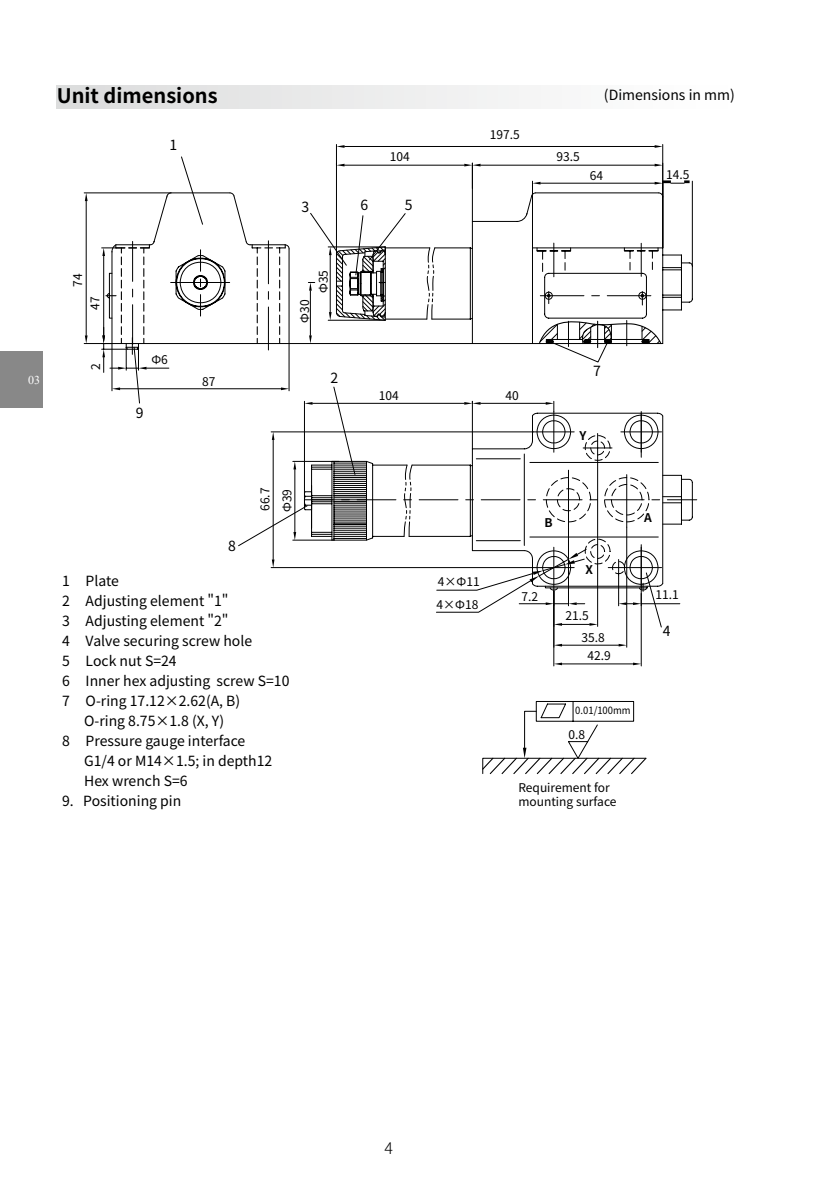
<style>
.page{position:relative;width:823px;height:1191px;background:#fff}
.page>*{position:absolute;margin:0;border:0;box-sizing:border-box;transform-origin:0 0}
.t1{font:700 20px "Noto Sans Hans";color:#000}
.t2{font:300 16px "Noto Sans Hans";color:#000}
.t3{font:14px "Noto Sans Hans";color:#000}
.t4{font:12px/14.4px "Noto Sans Hans";color:#000}
.t5{font:700 12px "Noto Sans Hans";color:#000}
.t6{font:12px "Times New Roman";color:#fff}
.t7{font:10px "Noto Sans Hans";color:#000;scale:.95 1}
</style>
<div class="page">
<div style="left:0;top:351px;width:43px;height:57px;background:#888"></div>
<svg style="left:482px;top:701px;width:165px;height:74px"></svg>
<hr style="left:561px;top:645px;width:57px;height:1px;background:#000">
<hr style="left:626px;top:527px;width:1px;height:120px;background:#000">
<svg style="left:554px;top:644px;width:7px;height:2px"></svg>
<svg style="left:618px;top:644px;width:8px;height:2px"></svg>
<hr style="left:561px;top:663px;width:71px;height:1px;background:#000">
<hr style="left:640px;top:594px;width:1px;height:72px;background:#000">
<hr style="left:553px;top:591px;width:1px;height:75px;background:#000">
<svg style="left:553px;top:662px;width:8px;height:3px"></svg>
<svg style="left:632px;top:662px;width:8px;height:3px"></svg>
<svg style="left:84px;top:144px;width:612px;height:483px"></svg>
<div style="left:57px;top:85px;width:680px;height:24px;background:linear-gradient(to right,#dbdcdc,#fff)"></div>
<h1 class="t1" style="left:57px;top:84px;width:162px">Unit dimensions</h1>
<p class="t3" style="left:603px;top:87px;width:132px">(Dimensions in mm)</p>
<p class="t3" style="left:169px;top:137px;width:9px">1</p>
<p class="t3" style="left:301px;top:199px;width:9px">3</p>
<p class="t3" style="left:360px;top:196px;width:9px">6</p>
<p class="t4" style="left:489px;top:127px;width:31px">197.5</p>
<p class="t4" style="left:389px;top:149px;width:21px">104</p>
<p class="t4" style="left:556px;top:149px;width:25px">93.5</p>
<p class="t3" style="left:404px;top:196px;width:9px">5</p>
<p class="t4" style="left:589px;top:168px;width:15px">64</p>
<p class="t4" style="left:666px;top:168px;width:25px">14.5</p>
<p class="t6" style="left:28px;top:372px;width:13px">03</p>
<p class="t4" style="left:71px;top:287px;width:15px;rotate:-90deg">74</p>
<p class="t4" style="left:88px;top:309px;width:15px;rotate:-90deg">47</p>
<p class="t4" style="left:89px;top:370px;width:8px;rotate:-90deg">2</p>
<p class="t4" style="left:151px;top:353px;width:18px">Ф6</p>
<p class="t3" style="left:136px;top:404px;width:9px">9</p>
<p class="t4" style="left:202px;top:374px;width:15px">87</p>
<p class="t4" style="left:297px;top:323px;width:25px;rotate:-90deg">Ф30</p>
<p class="t4" style="left:316px;top:293px;width:25px;rotate:-90deg">Ф35</p>
<p class="t3" style="left:330px;top:370px;width:9px">2</p>
<p class="t3" style="left:228px;top:538px;width:9px">8</p>
<p class="t4" style="left:254px;top:512px;width:26px;line-height:22px;rotate:-90deg">66.7<br>Ф39</p>
<p class="t3" style="left:62px;top:573px;width:58px">1 Plate</p>
<p class="t3" style="left:62px;top:593px;width:168px">2 Adjusting element "1"</p>
<p class="t3" style="left:62px;top:613px;width:168px">3 Adjusting element "2"</p>
<p class="t3" style="left:62px;top:633px;width:191px">4 Valve securing screw hole</p>
<p class="t3" style="left:62px;top:653px;width:116px">5 Lock nut S=24</p>
<p class="t3" style="left:62px;top:673px;width:229px">6 Inner hex adjusting screw S=10</p>
<p class="t3" style="left:62px;top:693px;width:179px">7 O-ring 17.12×2.62(A, B)</p>
<p class="t3" style="left:84px;top:713px;width:141px">O-ring 8.75×1.8 (X, Y)</p>
<p class="t3" style="left:62px;top:733px;width:185px">8 Pressure gauge interface</p>
<p class="t3" style="left:84px;top:753px;width:189px">G1/4 or M14×1.5; in depth12</p>
<p class="t3" style="left:84px;top:773px;width:105px">Hex wrench S=6</p>
<p class="t3" style="left:62px;top:793px;width:121px">9. Positioning pin</p>
<p class="t4" style="left:378px;top:389px;width:21px">104</p>
<p class="t4" style="left:505px;top:389px;width:15px">40</p>
<p class="t3" style="left:593px;top:363px;width:9px">7</p>
<p class="t5" style="left:579px;top:428px;width:8px">Y</p>
<p class="t4" style="left:437px;top:575px;width:43px">4×Ф11</p>
<p class="t4" style="left:436px;top:597px;width:43px">4×Ф18</p>
<p class="t5" style="left:544px;top:516px;width:10px">B</p>
<p class="t4" style="left:521px;top:589px;width:18px">7.2</p>
<p class="t5" style="left:585px;top:563px;width:9px">X</p>
<p class="t4" style="left:581px;top:605px;width:25px;line-height:21.6px;text-indent:-16px">21.5<br>35.8</p>
<p class="t4" style="left:587px;top:649px;width:25px">42.9</p>
<p class="t5" style="left:643px;top:511px;width:9px">A</p>
<p class="t4" style="left:655px;top:588px;width:25px">11.1</p>
<p class="t3" style="left:662px;top:623px;width:9px">4</p>
<p class="t7" style="left:575px;top:705px;width:60px">0.01/100mm</p>
<p class="t4" style="left:568px;top:728px;width:18px">0.8</p>
<p class="t4" style="left:518px;top:780px;width:99px">Requirement for mounting surface</p>
<p class="t2" style="left:384px;top:1139px;width:10px">4</p>
</div>
